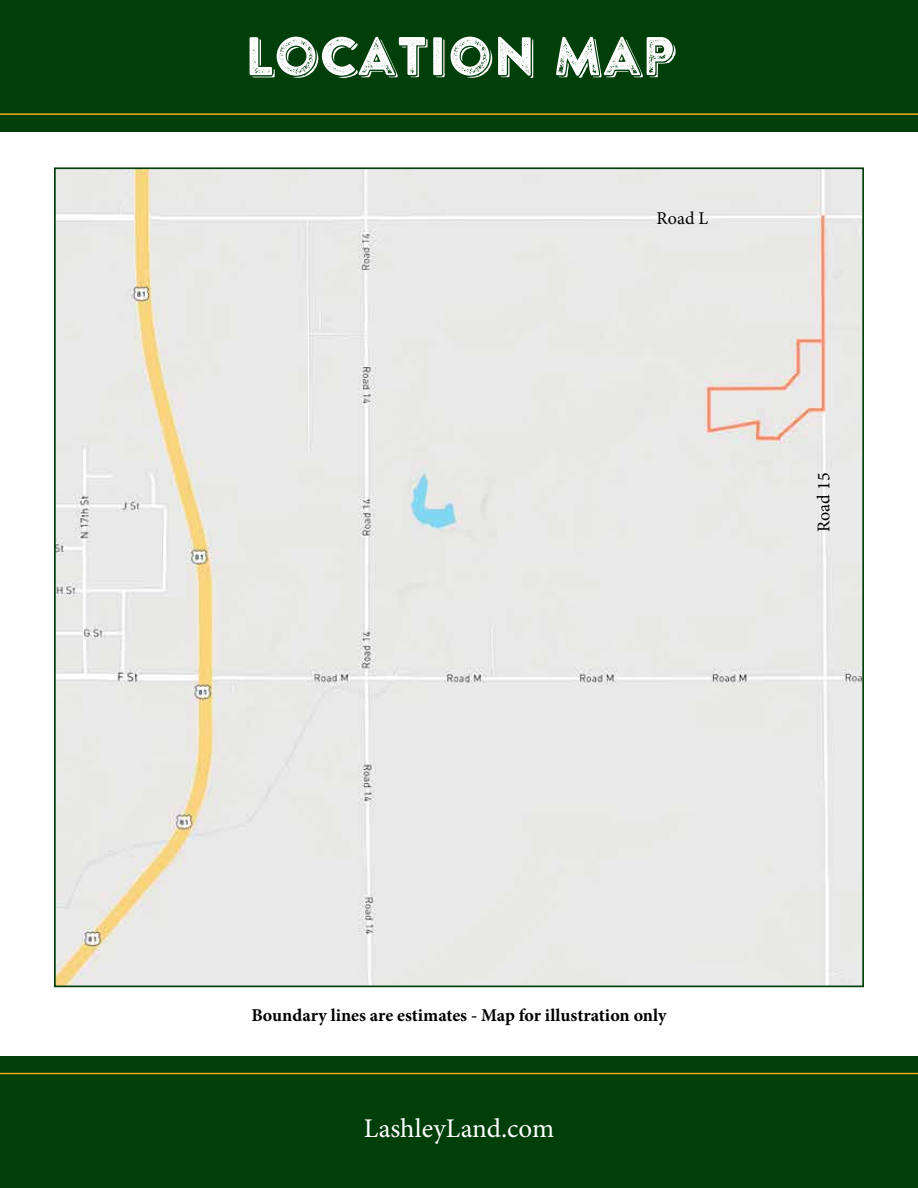
<style>
.page{position:relative;width:918px;height:1188px;background:#fff}
.page>*{position:absolute;margin:0;border:0;box-sizing:border-box;transform-origin:0 0}
.t1{font:54px "Brandon Printed Two Shadow";color:#fff}
.t2{font:27px "Minion Pro";color:#fff}
.t3{font:700 18px "Minion Pro";color:#000}
.t4{font:18px "Minion Pro";color:#000}
</style>
<div class="page">
<div style="left:0;top:1056px;width:918px;height:132px;background:#003e0a"></div>
<hr style="left:0;top:1073px;width:918px;height:1px;background:#f5a81d">
<div style="left:0;top:0;width:918px;height:132px;background:#003e0a"></div>
<hr style="left:0;top:113px;width:918px;height:2px;background:#f5a81d">
<div style="left:57px;top:170px;width:804px;height:814px;background:#eaeaea"></div>
<h1 class="t1" style="left:244px;top:22px;width:433px">LOCATION MAP</h1>
<p class="t4" style="left:657px;top:206px;width:53px">Road L</p>
<p class="t4" style="left:812px;top:532px;width:61px;rotate:-90deg">Road 15</p>
<p class="t3" style="left:251px;top:1002px;width:417px">Boundary lines are estimates - Map for illustration only</p>
<h2 class="t2" style="left:364px;top:1110px;width:192px">LashleyLand.com</h2>
</div>
